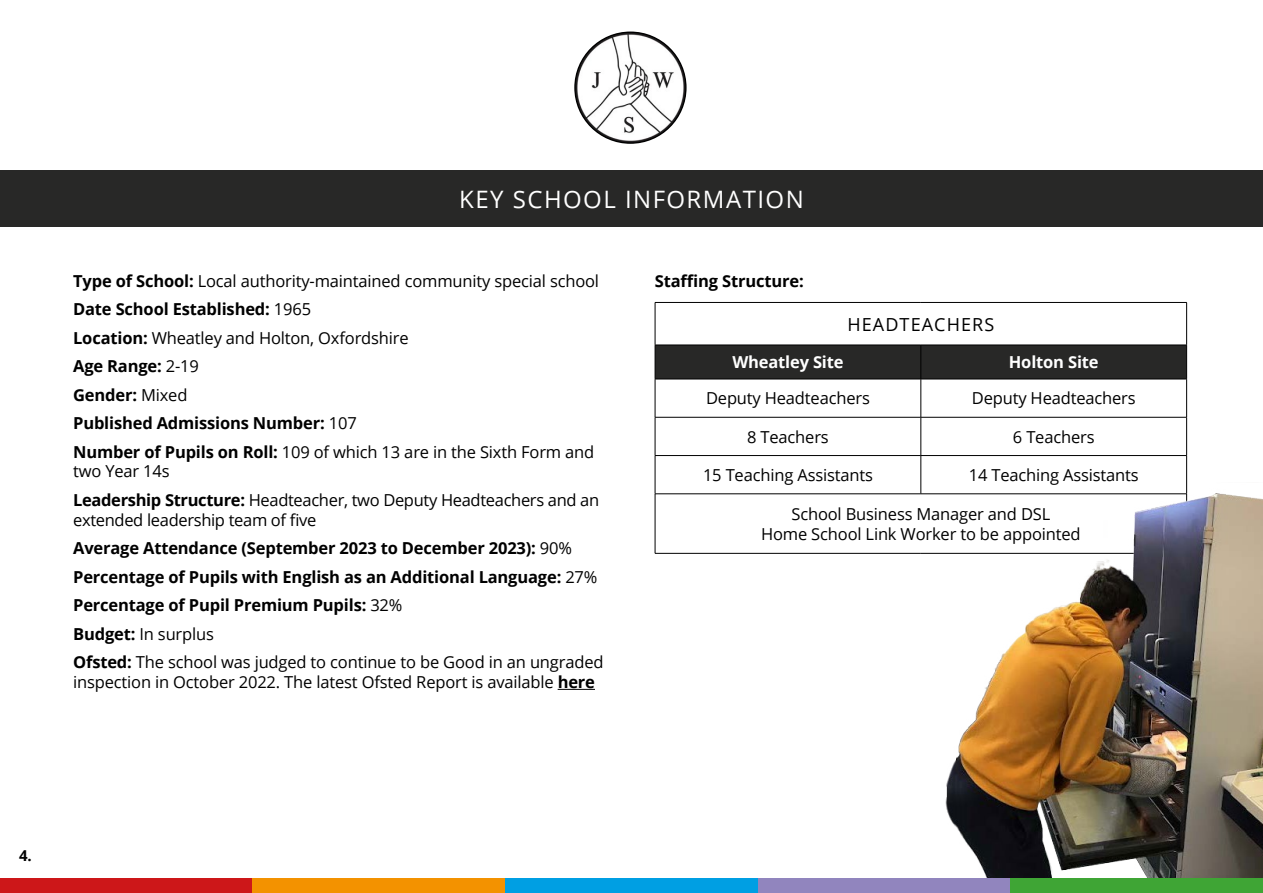
<style>
.page{position:relative;width:1263px;height:893px;background:#fff}
.page>*{position:absolute;margin:0;border:0;box-sizing:border-box;transform-origin:0 0}
.t1{font:24px "Open Sans";letter-spacing:.06em;color:#fff}
.t2{font:18px "Open Sans";letter-spacing:.06em;color:#000}
.t3{font:16.5px/28.5px "Open Sans";letter-spacing:-.01em;color:#000}
.t4{font:700 16.5px/28.5px "Open Sans";letter-spacing:-.01em;color:#000}
.t5{font:700 16.5px "Open Sans";letter-spacing:-.01em;color:#fff}
.t6{font:700 15px "Open Sans";color:#000}
.s1{font-weight:700}
.s2{font-weight:400}
</style>
<div class="page">
<div style="left:0;top:170px;width:1263px;height:57px;background:#282827"></div>
<img style="left:575px;top:32px;width:111px;height:111px;border-radius:55px">
<hr style="left:558px;top:689px;width:37px;height:1px;background:#000">
<div style="left:656px;top:346px;width:530px;height:33px;background:#282827"></div>
<hr style="left:655px;top:302px;width:266px;height:1px;background:#000">
<hr style="left:655px;top:303px;width:1px;height:42px;background:#000">
<hr style="left:921px;top:302px;width:266px;height:1px;background:#000">
<hr style="left:1186px;top:303px;width:1px;height:42px;background:#000">
<hr style="left:655px;top:345px;width:266px;height:1px;background:#000">
<hr style="left:655px;top:345px;width:1px;height:34px;background:#000">
<hr style="left:921px;top:345px;width:266px;height:1px;background:#000">
<hr style="left:920px;top:345px;width:1px;height:34px;background:#000">
<hr style="left:1186px;top:345px;width:1px;height:34px;background:#000">
<hr style="left:655px;top:379px;width:266px;height:1px;background:#000">
<hr style="left:655px;top:379px;width:1px;height:38px;background:#000">
<hr style="left:921px;top:379px;width:266px;height:1px;background:#000">
<hr style="left:920px;top:379px;width:1px;height:38px;background:#000">
<hr style="left:1186px;top:379px;width:1px;height:38px;background:#000">
<hr style="left:655px;top:417px;width:266px;height:1px;background:#000">
<hr style="left:655px;top:417px;width:1px;height:38px;background:#000">
<hr style="left:921px;top:417px;width:266px;height:1px;background:#000">
<hr style="left:920px;top:417px;width:1px;height:38px;background:#000">
<hr style="left:1186px;top:417px;width:1px;height:38px;background:#000">
<hr style="left:655px;top:455px;width:266px;height:1px;background:#000">
<hr style="left:655px;top:456px;width:1px;height:38px;background:#000">
<hr style="left:921px;top:455px;width:266px;height:1px;background:#000">
<hr style="left:920px;top:456px;width:1px;height:38px;background:#000">
<hr style="left:1186px;top:456px;width:1px;height:38px;background:#000">
<hr style="left:655px;top:494px;width:266px;height:1px;background:#000">
<hr style="left:655px;top:494px;width:1px;height:59px;background:#000">
<hr style="left:921px;top:494px;width:266px;height:1px;background:#000">
<hr style="left:655px;top:553px;width:266px;height:1px;background:#000">
<hr style="left:921px;top:553px;width:266px;height:1px;background:#000">
<img style="left:924px;top:483px;width:339px;height:395px">
<div style="left:0;top:878px;width:253px;height:15px;background:#cd1719"></div>
<div style="left:253px;top:878px;width:252px;height:15px;background:#f39200"></div>
<div style="left:505px;top:878px;width:253px;height:15px;background:#009fe3"></div>
<div style="left:758px;top:878px;width:252px;height:15px;background:#9185be"></div>
<div style="left:1010px;top:878px;width:253px;height:15px;background:#3fa535"></div>
<h1 class="t1" style="left:459px;top:183px;width:346px">KEY SCHOOL INFORMATION</h1>
<p class="t3" style="left:73px;top:266px;width:527px"><span class="s1">Type of School:</span> Local authority-maintained community special school <span class="s1">Date School Established:</span> 1965<br><span class="s1">Location:</span> Wheatley and Holton, Oxfordshire<br><span class="s1">Age Range:</span> 2-19<br><span class="s1">Gender:</span> Mixed<br><span class="s1">Published Admissions Number:</span> 107<br><span class="s1">Number of Pupils on Roll:</span> 109 of which 13 are in the Sixth Form and</p>
<p class="t3" style="left:73px;top:457px;width:528px">two Year 14s<br><span class="s1">Leadership Structure:</span> Headteacher, two Deputy Headteachers and an</p>
<p class="t4" style="left:73px;top:505px;width:532px"><span class="s2">extended leadership team of five<br></span>Average Attendance (September 2023 to December 2023): <span class="s2">90% </span>Percentage of Pupils with English as an Additional Language: <span class="s2">27% </span>Percentage of Pupil Premium Pupils: <span class="s2">32%<br></span>Budget: <span class="s2">In surplus<br></span>Ofsted: <span class="s2">The school was judged to continue to be Good in an ungraded</span></p>
<p class="t3" style="left:73px;top:667px;width:523px">inspection in October 2022. The latest Ofsted Report is available <span class="s1">here</span></p>
<p class="t4" style="left:655px;top:266px;width:150px">Staffing Structure:</p>
<p class="t2" style="left:847px;top:312px;width:148px">HEADTEACHERS</p>
<p class="t5" style="left:732px;top:351px;width:113px">Wheatley Site</p>
<p class="t5" style="left:1009px;top:351px;width:91px">Holton Site</p>
<p class="t3" style="left:706px;top:384px;width:165px">Deputy Headteachers</p>
<p class="t3" style="left:972px;top:384px;width:165px">Deputy Headteachers</p>
<p class="t3" style="left:747px;top:422px;width:83px">8 Teachers</p>
<p class="t3" style="left:1013px;top:422px;width:83px">6 Teachers</p>
<p class="t3" style="left:703px;top:460px;width:171px">15 Teaching Assistants</p>
<p class="t3" style="left:969px;top:460px;width:171px">14 Teaching Assistants</p>
<p class="t3" style="left:761px;top:504px;width:321px;line-height:19.8px;text-align:center">School Business Manager and DSL<br>Home School Link Worker to be appointed</p>
<p class="t6" style="left:19px;top:845px;width:14px">4.</p>
</div>
